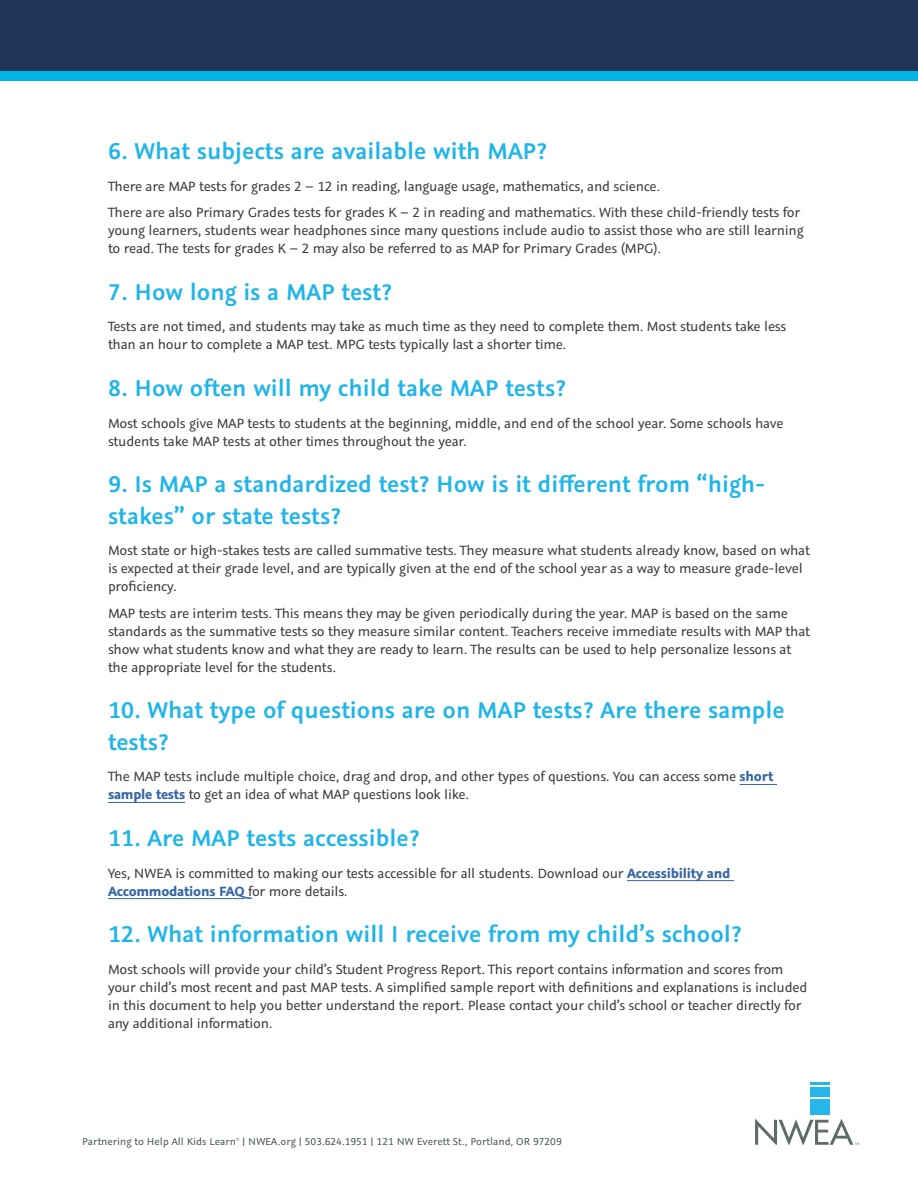
<style>
.page{position:relative;width:918px;height:1188px;background:#fff}
.page>*{position:absolute;margin:0;border:0;box-sizing:border-box;transform-origin:0 0}
.t1{font:600 25.5px/31.5px "Graublau Sans";color:#20b5e9}
.t2{font:15px/18px "Graublau Sans";letter-spacing:-.015em;color:#3e3e3f}
.t3{font:11.25px "Graublau Sans";color:#4d5858}
.t4{font:3px "Graublau Sans";color:#4d5858}
.s1{font-weight:700;color:#3667a4}
</style>
<div class="page">
<hr style="left:108px;top:898px;width:136px;height:1px;background:#3667a4">
<hr style="left:627px;top:880px;width:107px;height:1px;background:#3667a4">
<hr style="left:108px;top:802px;width:77px;height:1px;background:#3667a4">
<hr style="left:740px;top:784px;width:37px;height:1px;background:#3667a4">
<div style="left:0;top:0;width:918px;height:75px;background:#213456"></div>
<div style="left:810px;top:1099px;width:20px;height:16px;background:#26b6ea"></div>
<div style="left:810px;top:1087px;width:20px;height:10px;background:#26b6ea"></div>
<hr style="left:810px;top:1082px;width:20px;height:3px;background:#26b6ea">
<div style="left:0;top:72px;width:918px;height:9px;background:#00b5e6"></div>
<svg style="left:755px;top:1119px;width:104px;height:26px"></svg>
<p class="t1" style="left:108px;top:135px;width:441px">6. What subjects are available with MAP?</p>
<p class="t2" style="left:108px;top:177px;width:554px">There are MAP tests for grades 2 – 12 in reading, language usage, mathematics, and science.</p>
<p class="t2" style="left:108px;top:204px;width:697px">There are also Primary Grades tests for grades K – 2 in reading and mathematics. With these child-friendly tests for young learners, students wear headphones since many questions include audio to assist those who are still learning to read. The tests for grades K – 2 may also be referred to as MAP for Primary Grades (MPG).</p>
<p class="t1" style="left:108px;top:276px;width:286px">7. How long is a MAP test?</p>
<p class="t2" style="left:108px;top:318px;width:680px">Tests are not timed, and students may take as much time as they need to complete them. Most students take less than an hour to complete a MAP test. MPG tests typically last a shorter time.</p>
<p class="t1" style="left:108px;top:372px;width:460px">8. How often will my child take MAP tests?</p>
<p class="t2" style="left:108px;top:414px;width:677px">Most schools give MAP tests to students at the beginning, middle, and end of the school year. Some schools have students take MAP tests at other times throughout the year.</p>
<p class="t1" style="left:108px;top:468px;width:659px">9. Is MAP a standardized test? How is it different from “high&shy;stakes” or state tests?</p>
<p class="t2" style="left:108px;top:542px;width:703px">Most state or high-stakes tests are called summative tests. They measure what students already know, based on what is expected at their grade level, and are typically given at the end of the school year as a way to measure grade-level proficiency.</p>
<p class="t2" style="left:108px;top:604px;width:703px">MAP tests are interim tests. This means they may be given periodically during the year. MAP is based on the same standards as the summative tests so they measure similar content. Teachers receive immediate results with MAP that show what students know and what they are ready to learn. The results can be used to help personalize lessons at the appropriate level for the students.</p>
<p class="t1" style="left:108px;top:695px;width:678px">10. What type of questions are on MAP tests? Are there sample tests?</p>
<p class="t2" style="left:108px;top:768px;width:667px">The MAP tests include multiple choice, drag and drop, and other types of questions. You can access some <span class="s1">short sample tests</span> to get an idea of what MAP questions look like.</p>
<p class="t1" style="left:108px;top:822px;width:313px">11. Are MAP tests accessible?</p>
<p class="t2" style="left:108px;top:864px;width:624px">Yes, NWEA is committed to making our tests accessible for all students. Download our <span class="s1">Accessibility and<br>Accommodations FAQ</span> for more details.</p>
<p class="t1" style="left:108px;top:918px;width:635px">12. What information will I receive from my child’s school?</p>
<p class="t2" style="left:108px;top:960px;width:701px">Most schools will provide your child’s Student Progress Report. This report contains information and scores from your child’s most recent and past MAP tests. A simplified sample report with definitions and explanations is included in this document to help you better understand the report. Please contact your child’s school or teacher directly for any additional information.</p>
<p class="t3" style="left:82px;top:1135px;width:155px">Partnering to Help All Kids Learn</p>
<p class="t4" style="left:236px;top:1137px;width:5px">®</p>
<p class="t3" style="left:242px;top:1135px;width:321px">| NWEA.org | 503.624.1951 | 121 NW Everett St., Portland, OR 97209</p>
</div>
